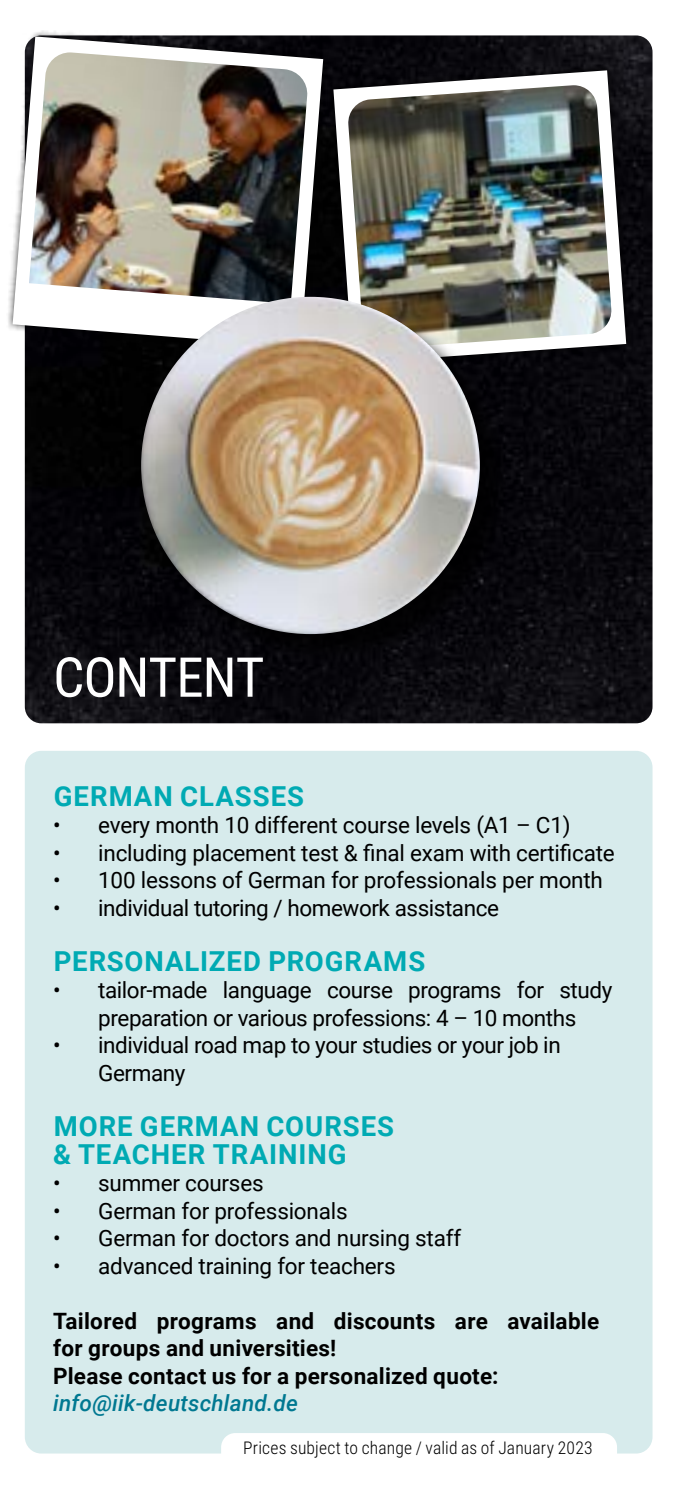
<style>
.page{position:relative;width:688px;height:1489px;background:#fff}
.page>*{position:absolute;margin:0;border:0;box-sizing:border-box;transform-origin:0 0}
.t1{font:55px "Roboto Condensed";letter-spacing:-.015em;color:#fff}
.t2{font:700 27.5px/27.5px "Roboto";letter-spacing:.035em;color:#00aab3}
.t3{font:22.5px/27.5px "Roboto";letter-spacing:-.01em;color:#000;text-align:center}
.t4{font:700 22.5px/27.5px "Roboto";letter-spacing:.01em;color:#000}
.t5{font:italic 500 22.5px "Roboto";letter-spacing:.01em;color:#007891}
.t6{font:300 17.5px "Roboto Condensed";letter-spacing:.01em;color:#000}
</style>
<div class="page">
<img style="left:25px;top:35px;width:627px;height:688px">
<div style="left:25px;top:750px;width:627px;height:703px;background:#d7ebec;border-radius:17px"></div>
<div style="left:327px;top:64px;width:305px;height:305px;background:#000;opacity:.75"></div>
<svg style="left:333px;top:70px;width:293px;height:293px"></svg>
<img style="left:347px;top:85px;width:265px;height:264px">
<div style="left:6px;top:30px;width:323px;height:323px;background:#000;opacity:.75"></div>
<svg style="left:13px;top:36px;width:310px;height:311px"></svg>
<img style="left:29px;top:52px;width:279px;height:252px">
<div style="left:145px;top:301px;width:365px;height:365px;background:#000;opacity:.75"></div>
<img style="left:141px;top:297px;width:338px;height:337px;border-radius:169px">
<div style="left:221px;top:1432px;width:396px;height:45px;background:#fff;border-radius:14px"></div>
<h1 class="t1" style="left:53px;top:638px;width:213px">CONTENT</h1>
<p class="t2" style="left:54px;top:781px;width:252px">GERMAN CLASSES</p>
<p class="t3" style="left:53px;top:810px;width:518px">• every month 10 different course levels (A1 – C1)</p>
<p class="t3" style="left:53px;top:838px;width:563px">• including placement test &amp; final exam with certificate</p>
<p class="t3" style="left:53px;top:865px;width:551px">• 100 lessons of German for professionals per month</p>
<p class="t3" style="left:53px;top:893px;width:447px">• individual tutoring / homework assistance</p>
<p class="t2" style="left:54px;top:946px;width:373px">PERSONALIZED PROGRAMS</p>
<p class="t3" style="left:53px;top:975px;width:560px">• tailor-made language course programs for study preparation or various professions: 4 – 10 months</p>
<p class="t3" style="left:98px;top:1030px;width:464px;text-align:left;text-indent:-45px">• individual road map to your studies or your job in<br>Germany</p>
<p class="t2" style="left:53px;top:1111px;width:342px">MORE GERMAN COURSES &amp; TEACHER TRAINING</p>
<p class="t3" style="left:53px;top:1168px;width:212px">• summer courses</p>
<p class="t3" style="left:53px;top:1195px;width:296px">• German for professionals</p>
<p class="t3" style="left:53px;top:1223px;width:409px">• German for doctors and nursing staff</p>
<p class="t3" style="left:53px;top:1250px;width:344px">• advanced training for teachers</p>
<p class="t4" style="left:53px;top:1305px;width:547px">Tailored programs and discounts are available for groups and universities!<br>Please contact us for a personalized quote:</p>
<p class="t5" style="left:53px;top:1387px;width:246px">info@iik-deutschland.de</p>
<p class="t6" style="left:243px;top:1434px;width:351px">Prices subject to change / valid as of January 2023</p>
</div>
